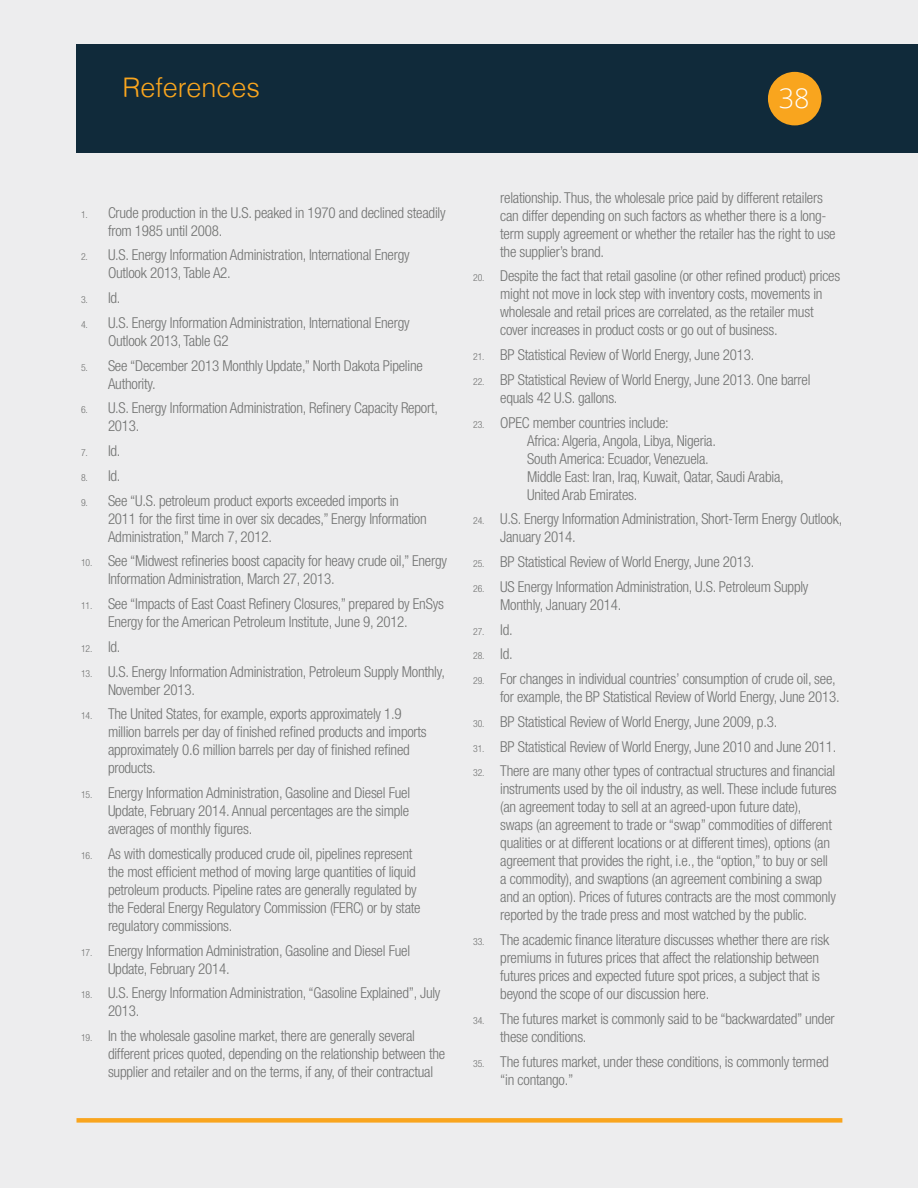
<style>
.page{position:relative;width:918px;height:1188px;background:#ededee}
.page>*{position:absolute;margin:0;border:0;box-sizing:border-box;transform-origin:0 0}
.t1{font:300 27px "Helvetica";color:#f9a51e}
.t2{font:300 27px "Open Sans";color:#fff}
.t3{font:300 condensed 15px/18px "Helvetica Neue LT Std";letter-spacing:-.015em;color:#717271}
.t4{font:300 condensed 9.75px "Helvetica Neue LT Std";color:#717271}
.s1{font-size:9.75px}
.s2{font-size:15px}
</style>
<div class="page">
<div style="left:76px;top:1118px;width:766px;height:5px;background:#f9a51e"></div>
<div style="left:76px;top:44px;width:842px;height:109px;background:#102a3a"></div>
<div style="left:768px;top:72px;width:54px;height:53px;background:#f9a51e;border-radius:50%"></div>
<h1 class="t1" style="left:122px;top:66px;width:139px">References</h1>
<h1 class="t2" style="left:779px;top:80px;width:32px">38</h1>
<p class="t3" style="left:108px;top:203px;width:339px;text-indent:-27px"><span class="s1">1.</span> Crude production in the U.S. peaked in 1970 and declined steadily from 1985 until 2008.</p>
<p class="t3" style="left:108px;top:246px;width:303px;text-indent:-27px"><span class="s1">2.</span> U.S. Energy Information Administration, International Energy<br>Outlook 2013, Table A2.</p>
<p class="t3" style="left:81px;top:289px;width:41px"><span class="s1">3.</span> Id.</p>
<p class="t3" style="left:108px;top:314px;width:303px;text-indent:-27px"><span class="s1">4.</span> U.S. Energy Information Administration, International Energy<br>Outlook 2013, Table G2</p>
<p class="t3" style="left:108px;top:356px;width:316px;text-indent:-27px"><span class="s1">5.</span> See “December 2013 Monthly Update,” North Dakota Pipeline<br>Authority.</p>
<p class="t3" style="left:108px;top:399px;width:332px;text-indent:-27px"><span class="s1">6.</span> U.S. Energy Information Administration, Refinery Capacity Report,<br>2013.</p>
<p class="t3" style="left:81px;top:442px;width:41px"><span class="s1">7.</span> Id.</p>
<p class="t3" style="left:81px;top:467px;width:41px"><span class="s1">8.</span> Id.</p>
<p class="t3" style="left:108px;top:491px;width:320px;text-indent:-27px"><span class="s1">9.</span> See “U.S. petroleum product exports exceeded imports in<br>2011 for the first time in over six decades,” Energy Information<br>Administration,” March 7, 2012.</p>
<p class="t3" style="left:108px;top:552px;width:341px;text-indent:-27px"><span class="s1">10.</span> See “Midwest refineries boost capacity for heavy crude oil,” Energy<br>Information Administration, March 27, 2013.</p>
<p class="t3" style="left:81px;top:595px;width:364px;text-align:center"><span class="s1">11.</span> See “Impacts of East Coast Refinery Closures,” prepared by EnSys<br>Energy for the American Petroleum Institute, June 9, 2012.</p>
<p class="t4" style="left:81px;top:643px;width:41px">12. <span class="s2">Id.</span></p>
<p class="t3" style="left:108px;top:662px;width:338px;text-indent:-27px"><span class="s1">13.</span> U.S. Energy Information Administration, Petroleum Supply Monthly,<br>November 2013.</p>
<p class="t3" style="left:108px;top:705px;width:320px;text-indent:-27px"><span class="s1">14.</span> The United States, for example, exports approximately 1.9 million barrels per day of finished refined products and imports approximately 0.6 million barrels per day of finished refined products.</p>
<p class="t3" style="left:108px;top:784px;width:304px;text-align:justify;text-indent:-27px"><span class="s1">15.</span> Energy Information Administration, Gasoline and Diesel Fuel Update, February 2014. Annual percentages are the simple averages of monthly figures.</p>
<p class="t3" style="left:108px;top:845px;width:314px;text-indent:-27px"><span class="s1">16.</span> As with domestically produced crude oil, pipelines represent the most efficient method of moving large quantities of liquid petroleum products. Pipeline rates are generally regulated by the Federal Energy Regulatory Commission (FERC) or by state regulatory commissions.</p>
<p class="t3" style="left:108px;top:941px;width:304px;text-indent:-27px"><span class="s1">17.</span> Energy Information Administration, Gasoline and Diesel Fuel<br>Update, February 2014.</p>
<p class="t3" style="left:108px;top:984px;width:334px;text-indent:-27px"><span class="s1">18.</span> U.S. Energy Information Administration, “Gasoline Explained”, July<br>2013.</p>
<p class="t3" style="left:108px;top:1027px;width:339px;text-indent:-27px"><span class="s1">19.</span> In the wholesale gasoline market, there are generally several different prices quoted, depending on the relationship between the supplier and retailer and on the terms, if any, of their contractual</p>
<p class="t3" style="left:500px;top:188px;width:337px">relationship. Thus, the wholesale price paid by different retailers can differ depending on such factors as whether there is a long&shy;term supply agreement or whether the retailer has the right to use the supplier’s brand.</p>
<p class="t3" style="left:500px;top:267px;width:342px;text-indent:-27px"><span class="s1">20.</span> Despite the fact that retail gasoline (or other refined product) prices might not move in lock step with inventory costs, movements in wholesale and retail prices are correlated, as the retailer must cover increases in product costs or go out of business.</p>
<p class="t3" style="left:473px;top:346px;width:283px"><span class="s1">21.</span> BP Statistical Review of World Energy, June 2013.</p>
<p class="t3" style="left:500px;top:371px;width:312px;text-indent:-27px"><span class="s1">22.</span> BP Statistical Review of World Energy, June 2013. One barrel equals 42 U.S. gallons.</p>
<p class="t3" style="left:527px;top:413px;width:258px;text-indent:-54px"><span class="s1">23.</span> OPEC member countries include:<br>Africa: Algeria, Angola, Libya, Nigeria.<br>South America: Ecuador, Venezuela.<br>Middle East: Iran, Iraq, Kuwait, Qatar, Saudi Arabia, United Arab Emirates.</p>
<p class="t3" style="left:500px;top:510px;width:344px;text-indent:-27px"><span class="s1">24.</span> U.S. Energy Information Administration, Short-Term Energy Outlook,<br>January 2014.</p>
<p class="t3" style="left:473px;top:553px;width:283px"><span class="s1">25.</span> BP Statistical Review of World Energy, June 2013.</p>
<p class="t3" style="left:500px;top:578px;width:310px;text-indent:-27px"><span class="s1">26.</span> US Energy Information Administration, U.S. Petroleum Supply<br>Monthly, January 2014.</p>
<p class="t4" style="left:473px;top:626px;width:41px">27. <span class="s2">Id.</span></p>
<p class="t4" style="left:473px;top:650px;width:41px">28. <span class="s2">Id.</span></p>
<p class="t3" style="left:473px;top:670px;width:368px;text-align:right"><span class="s1">29.</span> For changes in individual countries’ consumption of crude oil, see, for example, the BP Statistical Review of World Energy, June 2013.</p>
<p class="t3" style="left:473px;top:713px;width:306px"><span class="s1">30.</span> BP Statistical Review of World Energy, June 2009, p.3.</p>
<p class="t3" style="left:473px;top:737px;width:365px"><span class="s1">31.</span> BP Statistical Review of World Energy, June 2010 and June 2011.</p>
<p class="t3" style="left:500px;top:762px;width:338px;text-indent:-27px"><span class="s1">32.</span> There are many other types of contractual structures and financial instruments used by the oil industry, as well. These include futures (an agreement today to sell at an agreed-upon future date), swaps (an agreement to trade or “swap” commodities of different qualities or at different locations or at different times), options (an agreement that provides the right, i.e., the “option,” to buy or sell a commodity), and swaptions (an agreement combining a swap and an option). Prices of futures contracts are the most commonly reported by the trade press and most watched by the public.</p>
<p class="t3" style="left:500px;top:931px;width:330px;text-indent:-27px"><span class="s1">33.</span> The academic finance literature discusses whether there are risk premiums in futures prices that affect the relationship between futures prices and expected future spot prices, a subject that is beyond the scope of our discussion here.</p>
<p class="t3" style="left:500px;top:1010px;width:336px;text-indent:-27px"><span class="s1">34.</span> The futures market is commonly said to be “backwardated” under these conditions.</p>
<p class="t3" style="left:500px;top:1052px;width:330px;text-indent:-27px"><span class="s1">35.</span> The futures market, under these conditions, is commonly termed “in contango.”</p>
</div>
